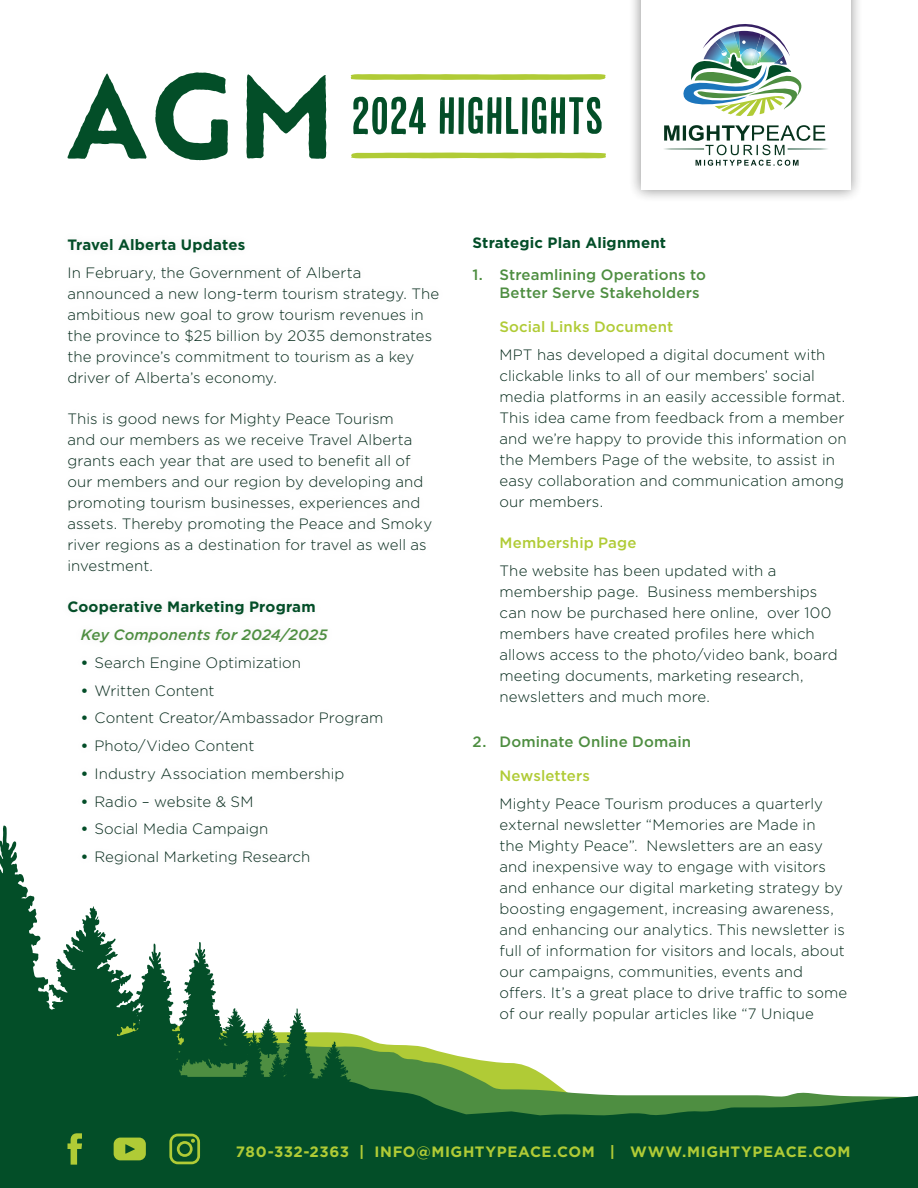
<style>
.page{position:relative;width:918px;height:1188px;background:#fff}
.page>*{position:absolute;margin:0;border:0;box-sizing:border-box;transform-origin:0 0}
.t1{font:700 117px "Brother 1816 Printed";color:#034e28}
.t2{font:52.35px "Cheap Pine Sans";letter-spacing:-.005em;color:#034e28}
.t3{font:300 15px/21px "Gotham";letter-spacing:.005em;color:#032819}
.t4{font:500 15px/18px "Gotham";letter-spacing:.01em;color:#4e8e41}
.t5{font:700 15px "Gotham";letter-spacing:.01em;color:#034e28}
.t6{font:700 15px "Gotham";letter-spacing:.04em;color:#b0cb36}
.t7{font:500 15px "Gotham";letter-spacing:.01em;color:#b0cb36}
.t8{font:italic 500 15px "Gotham";letter-spacing:.01em;color:#4e8e41}
.s1{font-weight:700;color:#034e28}
</style>
<div class="page">
<svg style="left:351px;top:1042px;width:196px;height:35px"></svg>
<svg style="left:0;top:1077px;width:918px;height:111px;background:#1f633a"></svg>
<svg style="left:0;top:826px;width:351px;height:283px"></svg>
<svg style="left:351px;top:153px;width:255px;height:5px"></svg>
<svg style="left:351px;top:74px;width:255px;height:6px;background:#b7cf49"></svg>
<div style="left:628px;top:0;width:236px;height:203px;background:#000;opacity:.5"></div>
<div style="left:641px;top:0;width:209px;height:190px;background:#fff"></div>
<svg style="left:664px;top:125px;width:164px;height:41px"></svg>
<img style="left:683px;top:24px;width:119px;height:92px">
<div style="left:59px;top:230px;width:389px;height:643px;background:#fff"></div>
<svg style="left:68px;top:1133px;width:14px;height:32px"></svg>
<svg style="left:169px;top:1134px;width:31px;height:30px"></svg>
<svg style="left:114px;top:1138px;width:32px;height:22px"></svg>
<h1 class="t1" style="left:68px;top:27px;width:269px">AGM</h1>
<h2 class="t2" style="left:351px;top:87px;width:254px">2024 HIGHLIGHTS</h2>
<p class="t5" style="left:67px;top:235px;width:179px">Travel Alberta Updates</p>
<p class="t3" style="left:67px;top:262px;width:373px">In February, the Government of Alberta announced a new long-term tourism strategy. The ambitious new goal to grow tourism revenues in the province to $25 billion by 2035 demonstrates the province’s commitment to tourism as a key driver of Alberta’s economy.</p>
<p class="t3" style="left:67px;top:408px;width:366px">This is good news for Mighty Peace Tourism<br>and our members as we receive Travel Alberta grants each year that are used to benefit all of our members and our region by developing and promoting tourism businesses, experiences and assets. Thereby promoting the Peace and Smoky river regions as a destination for travel as well as investment.</p>
<p class="t5" style="left:67px;top:597px;width:250px">Cooperative Marketing Program</p>
<p class="t8" style="left:81px;top:625px;width:248px">Key Components for 2024/2025</p>
<p class="t3" style="left:81px;top:652px;width:222px"><span class="s1">•</span> Search Engine Optimization</p>
<p class="t3" style="left:81px;top:680px;width:135px"><span class="s1">•</span> Written Content</p>
<p class="t3" style="left:81px;top:707px;width:304px"><span class="s1">•</span> Content Creator/Ambassador Program</p>
<p class="t3" style="left:81px;top:735px;width:175px"><span class="s1">•</span> Photo/Video Content</p>
<p class="t3" style="left:81px;top:763px;width:265px"><span class="s1">•</span> Industry Association membership</p>
<p class="t3" style="left:81px;top:791px;width:174px"><span class="s1">•</span> Radio – website &amp; SM</p>
<p class="t3" style="left:81px;top:818px;width:189px"><span class="s1">•</span> Social Media Campaign</p>
<p class="t3" style="left:81px;top:846px;width:231px"><span class="s1">•</span> Regional Marketing Research</p>
<p class="t5" style="left:473px;top:233px;width:195px">Strategic Plan Alignment</p>
<p class="t4" style="left:500px;top:265px;width:208px;text-indent:-27px">1. Streamlining Operations to<br>Better Serve Stakeholders</p>
<p class="t7" style="left:500px;top:317px;width:175px">Social Links Document</p>
<p class="t3" style="left:500px;top:344px;width:349px">MPT has developed a digital document with clickable links to all of our members’ social media platforms in an easily accessible format.<br>This idea came from feedback from a member and we’re happy to provide this information on the Members Page of the website, to assist in easy collaboration and communication among our members.</p>
<p class="t7" style="left:500px;top:533px;width:138px">Membership Page</p>
<p class="t3" style="left:500px;top:560px;width:340px">The website has been updated with a membership page. Business memberships can now be purchased here online, over 100 members have created profiles here which allows access to the photo/video bank, board meeting documents, marketing research, newsletters and much more.</p>
<p class="t4" style="left:473px;top:733px;width:220px">2. Dominate Online Domain</p>
<p class="t7" style="left:500px;top:766px;width:92px">Newsletters</p>
<p class="t3" style="left:500px;top:793px;width:349px">Mighty Peace Tourism produces a quarterly external newsletter “Memories are Made in<br>the Mighty Peace”. Newsletters are an easy and inexpensive way to engage with visitors and enhance our digital marketing strategy by boosting engagement, increasing awareness, and enhancing our analytics. This newsletter is full of information for visitors and locals, about our campaigns, communities, events and offers. It’s a great place to drive traffic to some of our really popular articles like “7 Unique</p>
<p class="t6" style="left:236px;top:1142px;width:616px">780-332-2363 | INFO@MIGHTYPEACE.COM | WWW.MIGHTYPEACE.COM</p>
</div>
